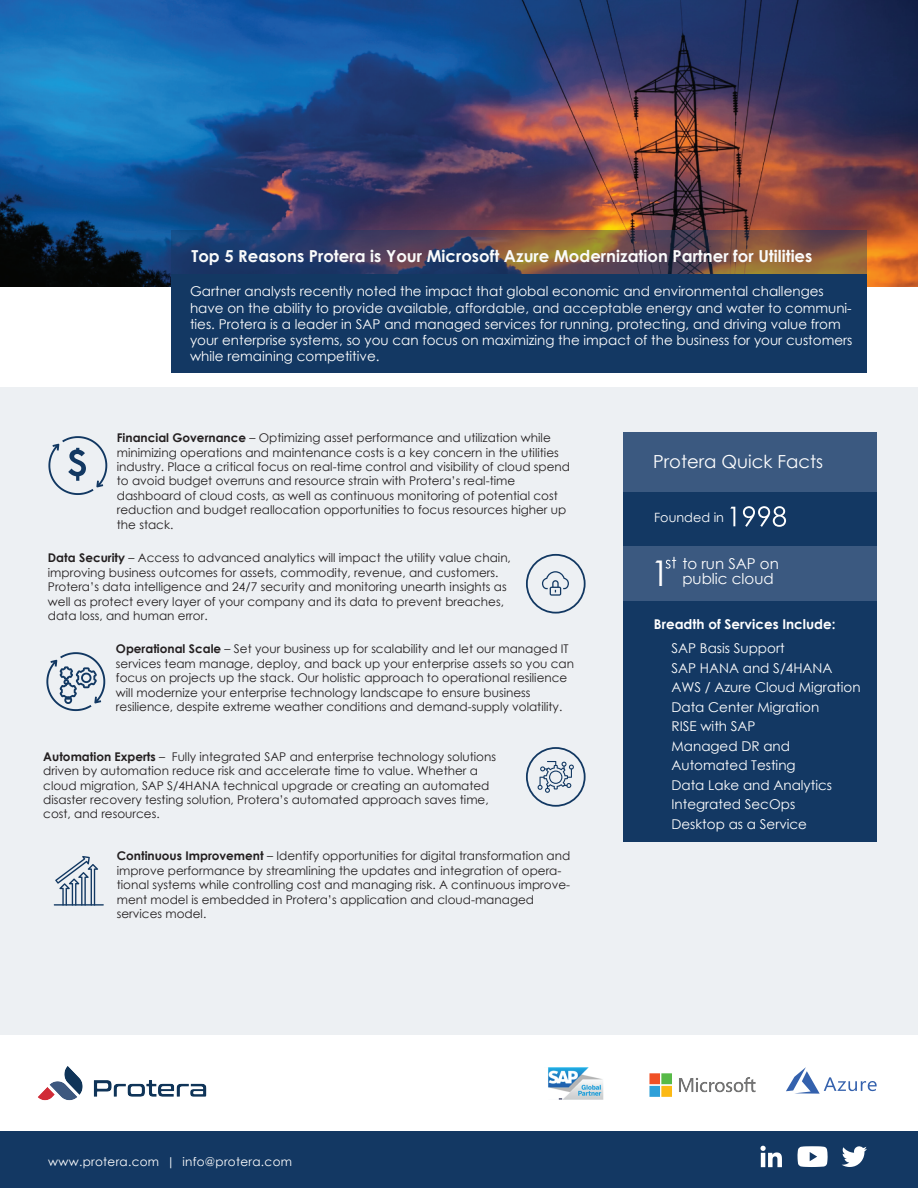
<style>
.page{position:relative;width:918px;height:1188px;background:#fff}
.page>*{position:absolute;margin:0;border:0;box-sizing:border-box;transform-origin:0 0}
.t1{font:35.4px "Century Gothic";color:#fff}
.t2{font:18px "Century Gothic";color:#fff}
.t3{font:700 16.5px "Century Gothic";color:#fafbfb}
.t4{font:15px "Century Gothic";color:#fff}
.t5{font:13.5px/19.5px "Century Gothic";color:#fff}
.t6{font:700 13.5px "Century Gothic";color:#fff}
.t7{font:12.75px "Century Gothic";color:#fff}
.t8{font:12px/14.4px "Century Gothic";color:#231f20}
.t9{font:12px "Century Gothic";letter-spacing:.025em;color:#fff}
.s1{font-weight:700}
</style>
<div class="page">
<img style="left:0;top:0;width:918px;height:286px">
<div style="left:0;top:387px;width:918px;height:648px;background:#edf0f3"></div>
<div style="left:171px;top:274px;width:696px;height:99px;background:#133863"></div>
<div style="left:623px;top:432px;width:253px;height:409px;background:#133863"></div>
<img style="left:650px;top:1073px;width:106px;height:24px">
<img style="left:548px;top:1067px;width:56px;height:33px">
<svg style="left:171px;top:231px;width:696px;height:43px;background:#554a52"></svg>
<div style="left:623px;top:432px;width:253px;height:60px;background:#3b5980"></div>
<div style="left:0;top:1131px;width:918px;height:57px;background:#133863"></div>
<img style="left:38px;top:1066px;width:169px;height:34px">
<svg style="left:46px;top:652px;width:59px;height:59px"></svg>
<hr style="left:54px;top:904px;width:50px;height:2px;background:#123862">
<svg style="left:55px;top:856px;width:43px;height:50px"></svg>
<svg style="left:760px;top:1146px;width:22px;height:22px"></svg>
<svg style="left:842px;top:1146px;width:25px;height:21px"></svg>
<div style="left:623px;top:546px;width:253px;height:55px;background:#3b5980"></div>
<svg style="left:48px;top:436px;width:59px;height:59px"></svg>
<svg style="left:797px;top:1146px;width:31px;height:21px"></svg>
<div style="left:526px;top:554px;width:60px;height:60px;border:2px solid #123862;border-radius:50%"></div>
<svg style="left:542px;top:571px;width:27px;height:25px"></svg>
<div style="left:526px;top:747px;width:60px;height:60px;border:2px solid #123862;border-radius:50%"></div>
<svg style="left:538px;top:761px;width:36px;height:32px"></svg>
<svg style="left:730px;top:507px;width:5px;height:19px"></svg>
<svg style="left:743px;top:506px;width:43px;height:21px"></svg>
<svg style="left:666px;top:557px;width:10px;height:12px"></svg>
<svg style="left:786px;top:1067px;width:91px;height:27px"></svg>
<h3 class="t3" style="left:191px;top:244px;width:623px">Top 5 Reasons Protera is Your Microsoft Azure Modernization Partner for Utilities</h3>
<p class="t5" style="left:190px;top:283px;width:664px;line-height:16.2px">Gartner analysts recently noted the impact that global economic and environmental challenges have on the ability to provide available, affordable, and acceptable energy and water to communi&shy;ties. Protera is a leader in SAP and managed services for running, protecting, and driving value from your enterprise systems, so you can focus on maximizing the impact of the business for your customers while remaining competitive.</p>
<p class="t8" style="left:117px;top:430px;width:455px"><span class="s1">Financial Governance</span> – Optimizing asset performance and utilization while minimizing operations and maintenance costs is a key concern in the utilities industry. Place a critical focus on real-time control and visibility of cloud spend to avoid budget overruns and resource strain with Protera’s real-time dashboard of cloud costs, as well as continuous monitoring of potential cost reduction and budget reallocation opportunities to focus resources higher up the stack.</p>
<p class="t8" style="left:48px;top:551px;width:465px"><span class="s1">Data Security</span> – Access to advanced analytics will impact the utility value chain, improving business outcomes for assets, commodity, revenue, and customers.<br>Protera’s data intelligence and 24/7 security and monitoring unearth insights as well as protect every layer of your company and its data to prevent breaches, data loss, and human error.</p>
<p class="t8" style="left:116px;top:642px;width:460px"><span class="s1">Operational Scale</span> – Set your business up for scalability and let our managed IT services team manage, deploy, and back up your enterprise assets so you can focus on projects up the stack. Our holistic approach to operational resilience will modernize your enterprise technology landscape to ensure business resilience, despite extreme weather conditions and demand-supply volatility.</p>
<p class="t8" style="left:43px;top:749px;width:454px"><span class="s1">Automation Experts</span> – Fully integrated SAP and enterprise technology solutions driven by automation reduce risk and accelerate time to value. Whether a cloud migration, SAP S/4HANA technical upgrade or creating an automated disaster recovery testing solution, Protera’s automated approach saves time, cost, and resources.</p>
<p class="t8" style="left:117px;top:849px;width:455px"><span class="s1">Continuous Improvement</span> – Identify opportunities for digital transformation and improve performance by streamlining the updates and integration of opera&shy;tional systems while controlling cost and managing risk. A continuous improve&shy;ment model is embedded in Protera’s application and cloud-managed services model.</p>
<h2 class="t2" style="left:653px;top:449px;width:172px">Protera Quick Facts</h2>
<p class="t7" style="left:654px;top:509px;width:72px">Founded in</p>
<h1 class="t1" style="left:650px;top:548px;width:21px">1</h1>
<p class="t4" style="left:682px;top:553px;width:98px">to run SAP on</p>
<p class="t4" style="left:682px;top:568px;width:93px">public cloud</p>
<p class="t6" style="left:654px;top:614px;width:183px">Breadth of Services Include:</p>
<p class="t5" style="left:671px;top:638px;width:191px">SAP Basis Support<br>SAP HANA and S/4HANA<br>AWS / Azure Cloud Migration<br>Data Center Migration<br>RISE with SAP<br>Managed DR and<br>Automated Testing<br>Data Lake and Analytics<br>Integrated SecOps<br>Desktop as a Service</p>
<p class="t9" style="left:48px;top:1153px;width:245px">www.protera.com | info@protera.com</p>
</div>
